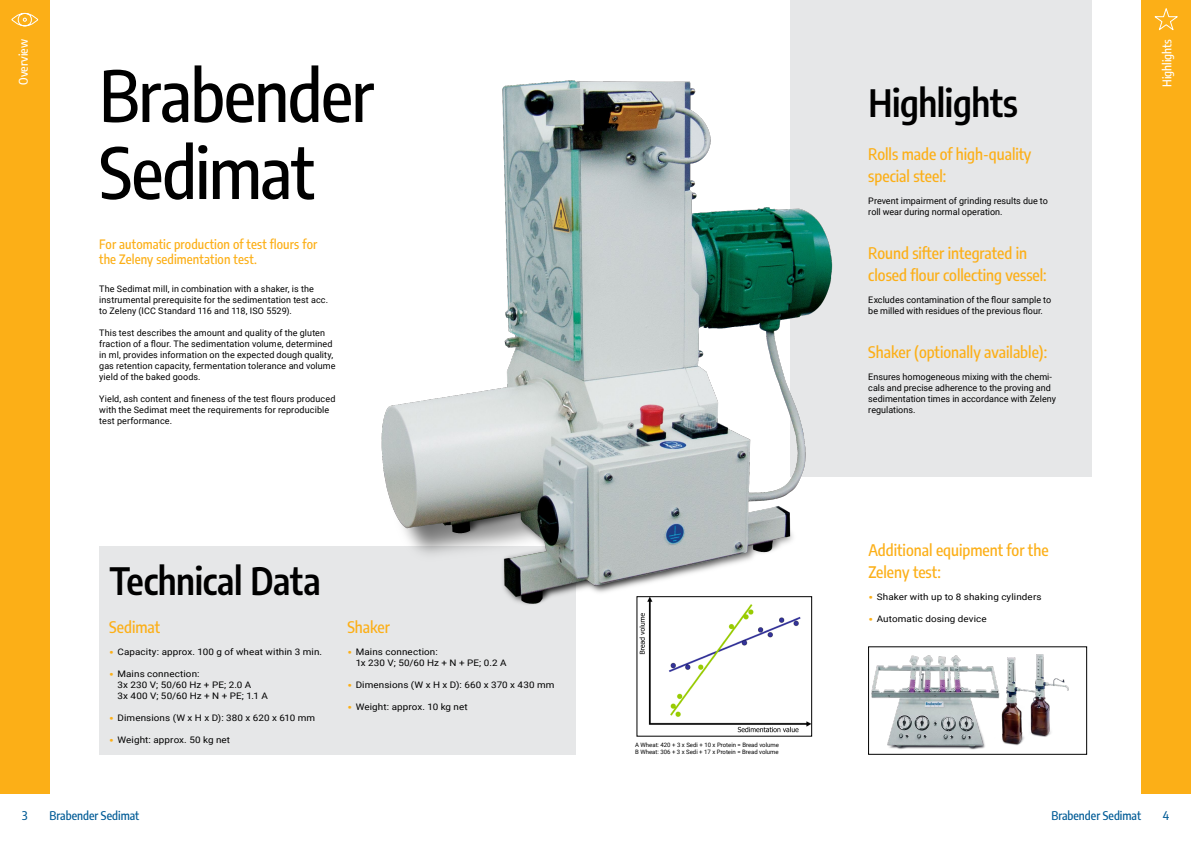
<style>
.page{position:relative;width:1191px;height:842px;background:#fff}
.page>*{position:absolute;margin:0;border:0;box-sizing:border-box;transform-origin:0 0}
.t1{font:500 70px/77px "Encode Sans Condensed";letter-spacing:-.02em;color:#000}
.t2{font:600 37px "Encode Sans Condensed";letter-spacing:-.01em;color:#000}
.t3{font:500 16px/22px "Encode Sans Condensed";color:#fcaf17}
.t4{font:500 13px/15.6px "Encode Sans Condensed";letter-spacing:.01em;color:#fcaf17}
.t5{font:500 12px "Encode Sans Condensed";color:#005b96}
.t6{font:500 12px "Encode Sans Condensed";color:#fff}
.t7{font:9px/11px "Roboto";letter-spacing:.01em;color:#000}
.t8{font:9px/11px "Roboto";letter-spacing:.01em;color:#000;scale:1.1 1}
.t9{font:6px/7.2px "Roboto";color:#000}
.s1{font-size:13px;color:#fcaf17}
</style>
<div class="page">
<img style="left:639px;top:614px;width:170px;height:119px">
<div style="left:0;top:0;width:50px;height:794px;background:#fcaf17"></div>
<div style="left:1141px;top:0;width:50px;height:794px;background:#fcaf17"></div>
<div style="left:99px;top:546px;width:476px;height:208px;background:#e6e7e8"></div>
<div style="left:790px;top:0;width:301px;height:476px;background:#e6e7e8"></div>
<svg style="left:11px;top:12px;width:28px;height:15px"></svg>
<svg style="left:1154px;top:8px;width:24px;height:23px"></svg>
<img style="left:381px;top:80px;width:487px;height:534px">
<img style="left:871px;top:654px;width:198px;height:96px">
<h3 class="t6" style="left:15px;top:85px;width:47px;rotate:-90deg">Overview</h3>
<h1 class="t1" style="left:99px;top:54px;width:276px">Brabender<br>Sedimat</h1>
<h3 class="t4" style="left:99px;top:235px;width:219px">For automatic production of test flours for the Zeleny sedimentation test.</h3>
<p class="t7" style="left:99px;top:283px;width:230px">The Sedimat mill, in combination with a shaker, is the instrumental prerequisite for the sedimentation test acc. to Zeleny (ICC Standard 116 and 118, ISO 5529).</p>
<p class="t7" style="left:99px;top:327px;width:238px">This test describes the amount and quality of the gluten fraction of a flour. The sedimentation volume, determined in ml, provides information on the expected dough quality, gas retention capacity, fermentation tolerance and volume yield of the baked goods.</p>
<p class="t7" style="left:99px;top:393px;width:238px">Yield, ash content and fineness of the test flours produced with the Sedimat meet the requirements for reproducible test performance.</p>
<h2 class="t2" style="left:110px;top:554px;width:212px">Technical Data</h2>
<h3 class="t3" style="left:109px;top:616px;width:53px">Sedimat</h3>
<p class="t8" style="left:109px;top:646px;width:195px"><span class="s1">•</span> Capacity: approx. 100 g of wheat within 3 min.</p>
<p class="t8" style="left:117px;top:668px;width:138px;text-indent:-8px"><span class="s1">•</span> Mains connection:<br>3x 230 V; 50/60 Hz + PE; 2.0 A<br>3x 400 V; 50/60 Hz + N + PE; 1.1 A</p>
<p class="t8" style="left:109px;top:712px;width:189px"><span class="s1">•</span> Dimensions (W x H x D): 380 x 620 x 610 mm</p>
<p class="t8" style="left:109px;top:734px;width:111px"><span class="s1">•</span> Weight: approx. 50 kg net</p>
<h3 class="t3" style="left:347px;top:616px;width:44px">Shaker</h3>
<p class="t8" style="left:356px;top:646px;width:139px;text-indent:-8px"><span class="s1">•</span> Mains connection:<br>1x 230 V; 50/60 Hz + N + PE; 0.2 A</p>
<p class="t8" style="left:347px;top:679px;width:190px"><span class="s1">•</span> Dimensions (W x H x D): 660 x 370 x 430 mm</p>
<p class="t8" style="left:347px;top:701px;width:111px"><span class="s1">•</span> Weight: approx. 10 kg net</p>
<p class="t9" style="left:635px;top:741px;width:145px">A Wheat: 420 + 3 x Sedi + 10 x Protein = Bread volume<br>B Wheat: 306 + 3 x Sedi + 17 x Protein = Bread volume</p>
<h2 class="t2" style="left:868px;top:76px;width:151px">Highlights</h2>
<h3 class="t3" style="left:868px;top:143px;width:165px">Rolls made of high-quality special steel:</h3>
<p class="t7" style="left:868px;top:195px;width:181px">Prevent impairment of grinding results due to roll wear during normal operation.</p>
<h3 class="t3" style="left:868px;top:242px;width:180px">Round sifter integrated in closed flour collecting vessel:</h3>
<p class="t7" style="left:868px;top:294px;width:184px">Excludes contamination of the flour sample to be milled with residues of the previous flour.</p>
<h3 class="t3" style="left:868px;top:341px;width:180px">Shaker (optionally available):</h3>
<p class="t7" style="left:868px;top:371px;width:189px">Ensures homogeneous mixing with the chemi&shy;cals and precise adherence to the proving and sedimentation times in accordance with Zeleny regulations.</p>
<h3 class="t3" style="left:868px;top:539px;width:182px">Additional equipment for the<br>Zeleny test:</h3>
<p class="t8" style="left:868px;top:591px;width:159px"><span class="s1">•</span> Shaker with up to 8 shaking cylinders</p>
<p class="t8" style="left:868px;top:613px;width:109px"><span class="s1">•</span> Automatic dosing device</p>
<h3 class="t6" style="left:1158px;top:87px;width:49px;rotate:-90deg">Highlights</h3>
<h3 class="t5" style="left:22px;top:807px;width:7px">3</h3>
<h3 class="t5" style="left:50px;top:807px;width:91px">Brabender Sedimat</h3>
<h3 class="t5" style="left:1051px;top:807px;width:91px">Brabender Sedimat</h3>
<h3 class="t5" style="left:1163px;top:807px;width:8px">4</h3>
</div>
